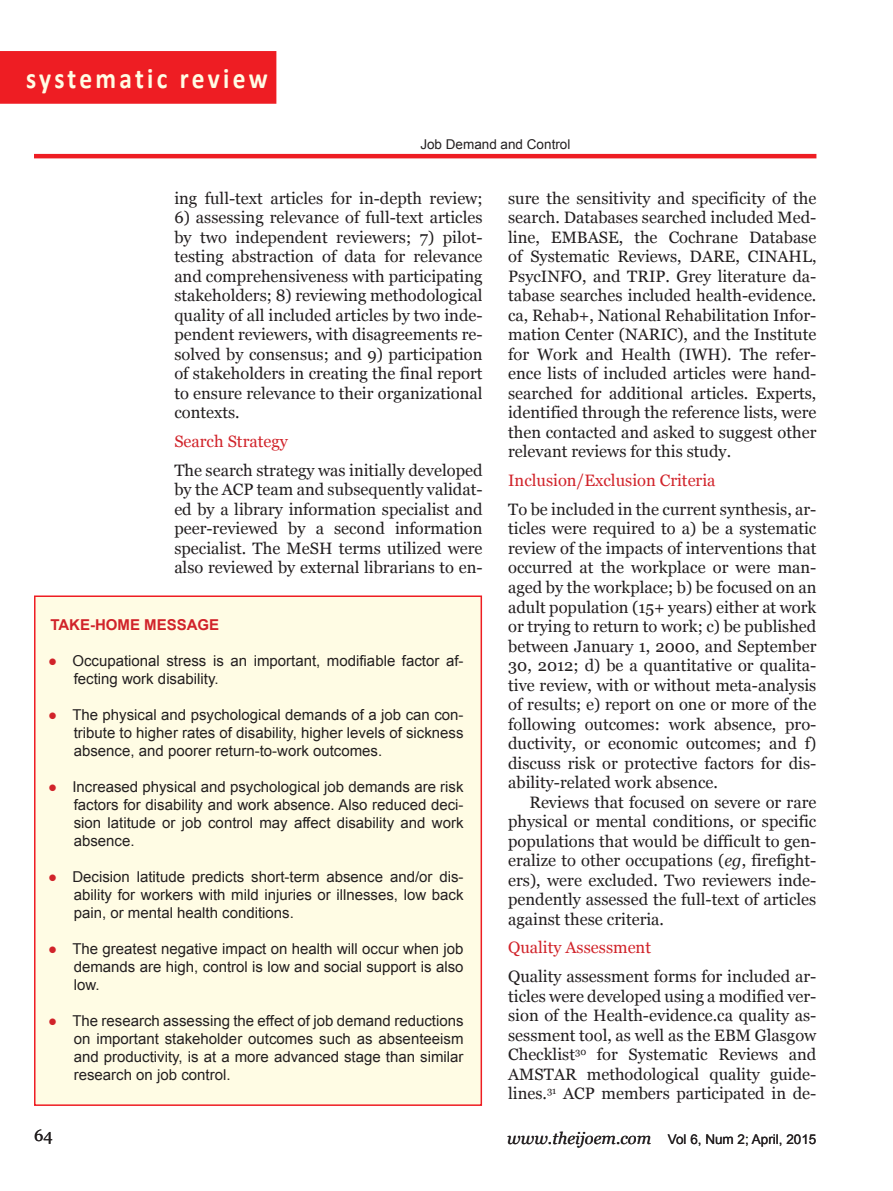
<style>
.page{position:relative;width:893px;height:1191px;background:#fff}
.page>*{position:absolute;margin:0;border:0;box-sizing:border-box;transform-origin:0 0}
.t1{font:700 28.8px "Calibri";letter-spacing:.125em;color:#fffce4;scale:.88 1}
.First_body{font:16.5px/19.5px "Georgia";color:#231f20;text-align:justify}
.body{font:16.5px/19.5px "Georgia";color:#231f20;text-align:justify}
.sub_heading{font:16.5px "Georgia";color:#d1232a}
.t2{font:15px/18px "Arial";color:#231f20;text-align:justify}
.Box_Title{font:700 15px "Arial";color:#d1232a}
.Running_Title{font:13.5px "Arial";color:#231f20}
.s1{font-family:"Georgia";color:#d1232a}
.s2{font-style:italic}
.s3{font-family:"Georgia";font-style:italic;font-size:16.5px}
</style>
<div class="page">
<hr style="left:34px;top:154px;width:782px;height:4px;background:#ee1d23">
<div style="left:0;top:51px;width:276px;height:53px;background:#ee1d23"></div>
<div style="left:35px;top:596px;width:446px;height:509px;background:#fffce4"></div>
<div style="left:34px;top:595px;width:448px;height:511px;border:2px solid #ee1d23"></div>
<h1 class="t1" style="left:26px;top:60px;width:276px">systematic review</h1>
<p class="Running_Title" style="left:420px;top:136px;width:152px">Job Demand and Control</p>
<p class="body" style="left:174px;top:188px;width:310px">ing full-text articles for in-depth review;</p>
<p class="body" style="left:174px;top:208px;width:310px">6) assessing relevance of full-text articles by two independent reviewers; 7) pilot&shy;testing abstraction of data for relevance and comprehensiveness with participating stakeholders; 8) reviewing methodological quality of all included articles by two inde&shy;pendent reviewers, with disagreements re&shy;solved by consensus; and 9) participation of stakeholders in creating the final report to ensure relevance to their organizational contexts.</p>
<p class="sub_heading" style="left:174px;top:432px;width:115px">Search Strategy</p>
<p class="First_body" style="left:174px;top:460px;width:310px">The search strategy was initially developed by the ACP team and subsequently validat&shy;ed by a library information specialist and peer-reviewed by a second information specialist. The MeSH terms utilized were also reviewed by external librarians to en-</p>
<p class="Box_Title" style="left:50px;top:615px;width:170px">TAKE-HOME MESSAGE</p>
<p class="t2" style="left:74px;top:652px;width:391px;text-indent:-26px"><span class="s1">●</span> Occupational stress is an important, modifiable factor af&shy;fecting work disability.</p>
<p class="t2" style="left:74px;top:706px;width:391px;text-indent:-26px"><span class="s1">●</span> The physical and psychological demands of a job can con&shy;tribute to higher rates of disability, higher levels of sickness absence, and poorer return-to-work outcomes.</p>
<p class="t2" style="left:74px;top:778px;width:391px;text-indent:-26px"><span class="s1">●</span> Increased physical and psychological job demands are risk factors for disability and work absence. Also reduced deci&shy;sion latitude or job control may affect disability and work absence.</p>
<p class="t2" style="left:74px;top:868px;width:391px;text-indent:-26px"><span class="s1">●</span> Decision latitude predicts short-term absence and/or dis&shy;ability for workers with mild injuries or illnesses, low back pain, or mental health conditions.</p>
<p class="t2" style="left:74px;top:940px;width:391px;text-indent:-26px"><span class="s1">●</span> The greatest negative impact on health will occur when job demands are high, control is low and social support is also low.</p>
<p class="t2" style="left:74px;top:1012px;width:391px;text-indent:-26px"><span class="s1">●</span> The research assessing the effect of job demand reductions on important stakeholder outcomes such as absenteeism and productivity, is at a more advanced stage than similar research on job control.</p>
<p class="First_body" style="left:508px;top:188px;width:310px">sure the sensitivity and specificity of the search. Databases searched included Med&shy;line, EMBASE, the Cochrane Database of Systematic Reviews, DARE, CINAHL, PsycINFO, and TRIP. Grey literature da&shy;tabase searches included health-evidence. ca, Rehab+, National Rehabilitation Infor&shy;mation Center (NARIC), and the Institute for Work and Health (IWH). The refer&shy;ence lists of included articles were hand&shy;searched for additional articles. Experts, identified through the reference lists, were then contacted and asked to suggest other relevant reviews for this study.</p>
<p class="sub_heading" style="left:508px;top:471px;width:209px">Inclusion/Exclusion Criteria</p>
<p class="First_body" style="left:508px;top:499px;width:310px">To be included in the current synthesis, ar&shy;ticles were required to a) be a systematic review of the impacts of interventions that occurred at the workplace or were man&shy;aged by the workplace; b) be focused on an adult population (15+ years) either at work or trying to return to work; c) be published between January 1, 2000, and September 30, 2012; d) be a quantitative or qualita&shy;tive review, with or without meta-analysis of results; e) report on one or more of the following outcomes: work absence, pro&shy;ductivity, or economic outcomes; and f) discuss risk or protective factors for dis&shy;ability-related work absence.</p>
<p class="body" style="left:508px;top:792px;width:310px;text-indent:21px">Reviews that focused on severe or rare physical or mental conditions, or specific populations that would be difficult to gen&shy;eralize to other occupations (<span class="s2">eg</span>, firefight&shy;ers), were excluded. Two reviewers inde&shy;pendently assessed the full-text of articles against these criteria.</p>
<p class="sub_heading" style="left:508px;top:938px;width:144px">Quality Assessment</p>
<p class="First_body" style="left:508px;top:966px;width:310px">Quality assessment forms for included ar&shy;ticles were developed using a modified ver&shy;sion of the Health-evidence.ca quality as&shy;sessment tool, as well as the EBM Glasgow Checklist<sup>30</sup> for Systematic Reviews and AMSTAR methodological quality guide&shy;lines.<sup>31</sup> ACP members participated in de-</p>
<p class="First_body" style="left:34px;top:1125px;width:20px">64</p>
<p class="Running_Title" style="left:507px;top:1130px;width:311px"><span class="s3">www.theijoem.com</span> Vol 6, Num 2; April, 2015</p>
</div>
